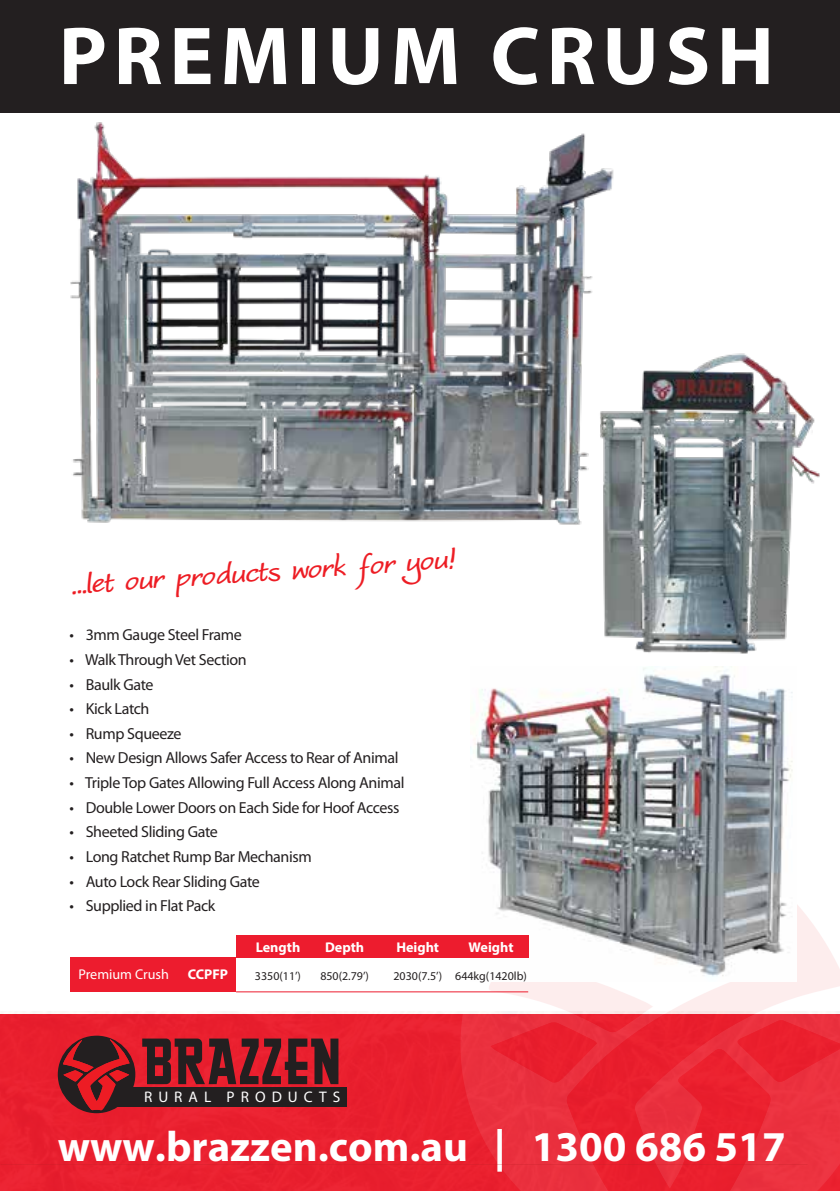
<style>
.page{position:relative;width:840px;height:1191px;background:#fff}
.page>*{position:absolute;margin:0;border:0;box-sizing:border-box;transform-origin:0 0}
.t1{font:700 83px "Myriad Pro";letter-spacing:.08em;color:#fff}
.t2{font:59.2px "Greasy Spoon NF";color:#231f20}
.t3{font:700 42.6px "Myriad Pro";color:#fff}
.t4{font:41.4px "Kefario";color:#ed1d24}
.t5{font:16px "Myriad Pro";letter-spacing:-.025em;color:#231f20}
.t6{font:15.4px "Myriad Pro";letter-spacing:.39em;color:#fff}
.t7{font:700 14.2px "Myriad Pro";color:#fff}
.t8{font:14.2px "Myriad Pro";color:#fff}
.t9{font:12px "Myriad Pro";color:#231f20}
</style>
<div class="page">
<div style="left:0;top:1011px;width:460px;height:180px;background:#e91f2e"></div>
<svg style="left:460px;top:957px;width:106px;height:234px;background:#eb3c49"></svg>
<svg style="left:566px;top:905px;width:274px;height:286px;background:#ee515d"></svg>
<svg style="left:736px;top:1020px;width:104px;height:63px;background:#ea2634"></svg>
<svg style="left:488px;top:982px;width:165px;height:101px;background:#ef6670"></svg>
<img style="left:470px;top:666px;width:326px;height:316px">
<img style="left:603px;top:353px;width:217px;height:301px">
<img style="left:54px;top:112px;width:571px;height:428px">
<div style="left:0;top:0;width:840px;height:112px;background:#231f20"></div>
<div style="left:70px;top:957px;width:166px;height:35px;background:#ed1c2e"></div>
<div style="left:236px;top:935px;width:292px;height:22px;background:#ed1c2e"></div>
<hr style="left:236px;top:991px;width:292px;height:1px;background:#ed1c2e">
<div style="left:104px;top:1087px;width:242px;height:19px;background:#231f20"></div>
<svg style="left:58px;top:1035px;width:77px;height:78px;background:#821e23"></svg>
<h1 class="t1" style="left:59px;top:2px;width:716px">PREMIUM CRUSH</h1>
<h3 class="t4" style="left:70px;top:564px;width:385px;rotate:-4deg">...let our products work for you!</h3>
<p class="t5" style="left:69px;top:625px;width:174px">• 3mm Gauge Steel Frame</p>
<p class="t5" style="left:69px;top:650px;width:179px">• Walk Through Vet Section</p>
<p class="t5" style="left:69px;top:674px;width:86px">• Baulk Gate</p>
<p class="t5" style="left:69px;top:699px;width:82px">• Kick Latch</p>
<p class="t5" style="left:69px;top:724px;width:114px">• Rump Squeeze</p>
<p class="t5" style="left:69px;top:748px;width:330px">• New Design Allows Safer Access to Rear of Animal</p>
<p class="t5" style="left:69px;top:773px;width:336px">• Triple Top Gates Allowing Full Access Along Animal</p>
<p class="t5" style="left:69px;top:797px;width:331px">• Double Lower Doors on Each Side for Hoof Access</p>
<p class="t5" style="left:69px;top:822px;width:150px">• Sheeted Sliding Gate</p>
<p class="t5" style="left:69px;top:847px;width:244px">• Long Ratchet Rump Bar Mechanism</p>
<p class="t5" style="left:69px;top:871px;width:192px">• Auto Lock Rear Sliding Gate</p>
<p class="t5" style="left:69px;top:896px;width:147px">• Supplied in Flat Pack</p>
<p class="t8" style="left:78px;top:965px;width:92px">Premium Crush</p>
<p class="t7" style="left:256px;top:938px;width:46px">Length</p>
<p class="t7" style="left:325px;top:938px;width:41px">Depth</p>
<p class="t7" style="left:396px;top:938px;width:44px">Height</p>
<p class="t7" style="left:468px;top:938px;width:46px">Weight</p>
<p class="t7" style="left:188px;top:965px;width:42px">CCPFP</p>
<p class="t9" style="left:255px;top:968px;width:48px">3350(11’)</p>
<p class="t9" style="left:320px;top:968px;width:50px">850(2.79’)</p>
<p class="t9" style="left:393px;top:968px;width:135px">2030(7.5’) 644kg(1420lb)</p>
<h2 class="t2" style="left:140px;top:1029px;width:201px">BRAZZEN</h2>
<p class="t6" style="left:144px;top:1087px;width:198px">RURAL PRODUCTS</p>
<h3 class="t3" style="left:58px;top:1118px;width:729px">www.brazzen.com.au | 1300 686 517</h3>
</div>
